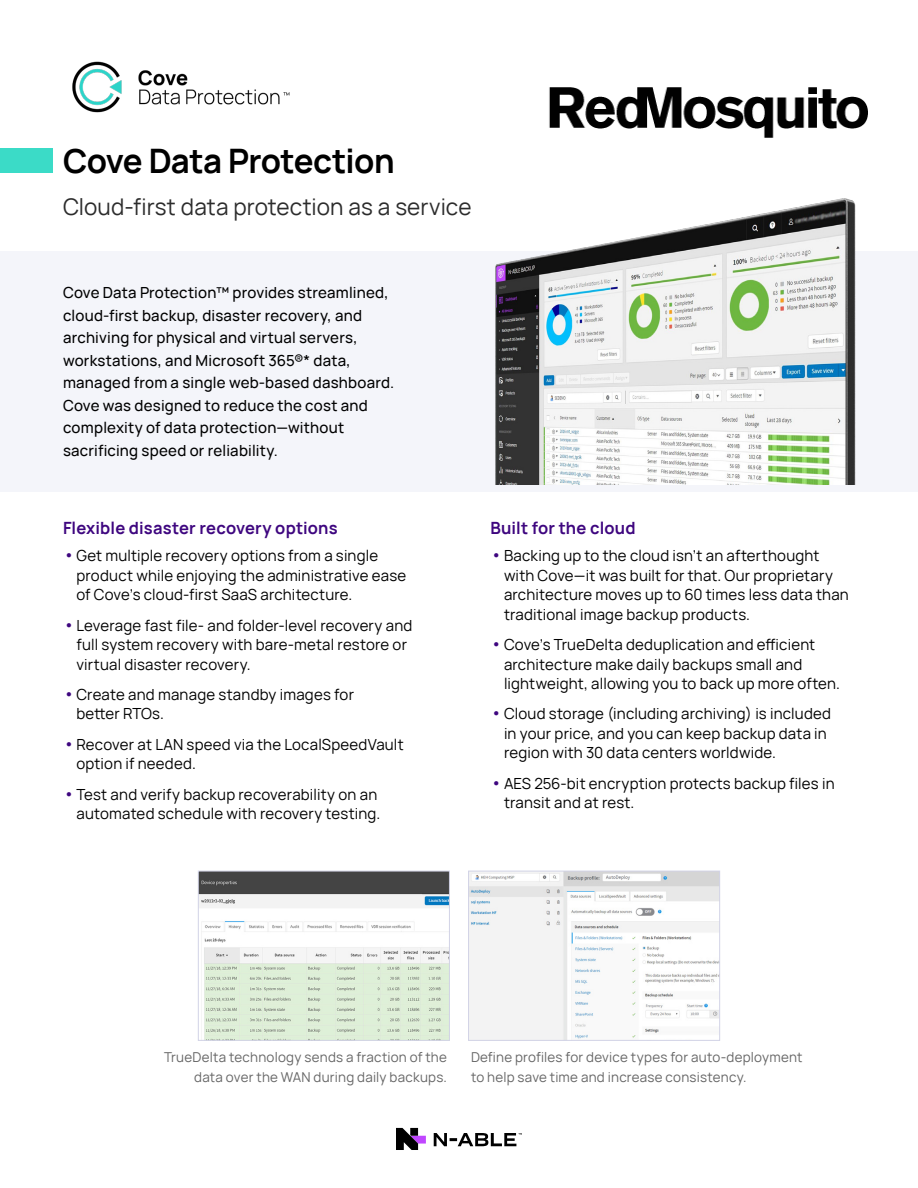
<style>
.page{position:relative;width:918px;height:1188px;background:#fff}
.page>*{position:absolute;margin:0;border:0;box-sizing:border-box;transform-origin:0 0}
.t1{font:700 33px "Manrope";letter-spacing:-.02em;color:#000}
.t2{font:22.5px "Manrope";letter-spacing:.005em;color:#2c2c2c}
.t3{font:700 16.5px "Manrope";letter-spacing:.01em;color:#3e067f}
.t4{font:15px/19.5px "Manrope";letter-spacing:.015em;color:#000}
.t5{font:500 15px/22.5px "Manrope";letter-spacing:.015em;color:#000}
.t6{font:13.35px/20.1px "Manrope";letter-spacing:.02em;color:#666}
.s1{font-size:18px;color:#3e067f}
</style>
<div class="page">
<div style="left:0;top:252px;width:918px;height:240px;background:#f4f5fa"></div>
<div style="left:0;top:149px;width:52px;height:24px;background:#3bdbc7"></div>
<img style="left:484px;top:198px;width:376px;height:287px">
<img style="left:470px;top:873px;width:248px;height:166px">
<div style="left:468px;top:871px;width:252px;height:170px;border:1px solid #d2d3e6"></div>
<img style="left:200px;top:873px;width:248px;height:166px">
<div style="left:198px;top:871px;width:252px;height:170px;border:1px solid #d2d3e6"></div>
<svg style="left:396px;top:1128px;width:126px;height:22px"></svg>
<img style="left:72px;top:61px;width:218px;height:52px">
<img style="left:549px;top:87px;width:319px;height:51px">
<h1 class="t1" style="left:63px;top:133px;width:333px">Cove Data Protection</h1>
<h2 class="t2" style="left:63px;top:190px;width:410px">Cloud-first data protection as a service</h2>
<p class="t5" style="left:63px;top:281px;width:333px">Cove Data Protection™ provides streamlined, cloud-first backup, disaster recovery, and archiving for physical and virtual servers, workstations, and Microsoft 365®* data, managed from a single web-based dashboard.<br>Cove was designed to reduce the cost and complexity of data protection—without sacrificing speed or reliability.</p>
<p class="t3" style="left:63px;top:515px;width:276px">Flexible disaster recovery options</p>
<p class="t4" style="left:76px;top:545px;width:331px;text-indent:-14px"><span class="s1">•</span>Get multiple recovery options from a single product while enjoying the administrative ease of Cove’s cloud-first SaaS architecture.</p>
<p class="t4" style="left:76px;top:615px;width:337px;text-indent:-14px"><span class="s1">•</span>Leverage fast file- and folder-level recovery and full system recovery with bare-metal restore or virtual disaster recovery.</p>
<p class="t4" style="left:76px;top:684px;width:279px;text-indent:-14px"><span class="s1">•</span>Create and manage standby images for better RTOs.</p>
<p class="t4" style="left:76px;top:734px;width:329px;text-indent:-14px"><span class="s1">•</span>Recover at LAN speed via the LocalSpeedVault option if needed.</p>
<p class="t4" style="left:63px;top:784px;width:319px;text-align:right"><span class="s1">•</span>Test and verify backup recoverability on an automated schedule with recovery testing.</p>
<p class="t3" style="left:490px;top:515px;width:147px">Built for the cloud</p>
<p class="t4" style="left:504px;top:545px;width:346px;text-indent:-14px"><span class="s1">•</span>Backing up to the cloud isn’t an afterthought with Cove—it was built for that. Our proprietary architecture moves up to 60 times less data than traditional image backup products.</p>
<p class="t4" style="left:504px;top:634px;width:338px;text-indent:-14px"><span class="s1">•</span>Cove’s TrueDelta deduplication and efficient architecture make daily backups small and lightweight, allowing you to back up more often.</p>
<p class="t4" style="left:504px;top:703px;width:329px;text-indent:-14px"><span class="s1">•</span>Cloud storage (including archiving) is included in your price, and you can keep backup data in region with 30 data centers worldwide.</p>
<p class="t4" style="left:504px;top:773px;width:332px;text-indent:-14px"><span class="s1">•</span>AES 256-bit encryption protects backup files in transit and at rest.</p>
<p class="t6" style="left:164px;top:1046px;width:284px;text-align:right">TrueDelta technology sends a fraction of the data over the WAN during daily backups.</p>
<p class="t6" style="left:471px;top:1046px;width:333px">Define profiles for device types for auto-deployment to help save time and increase consistency.</p>
</div>
